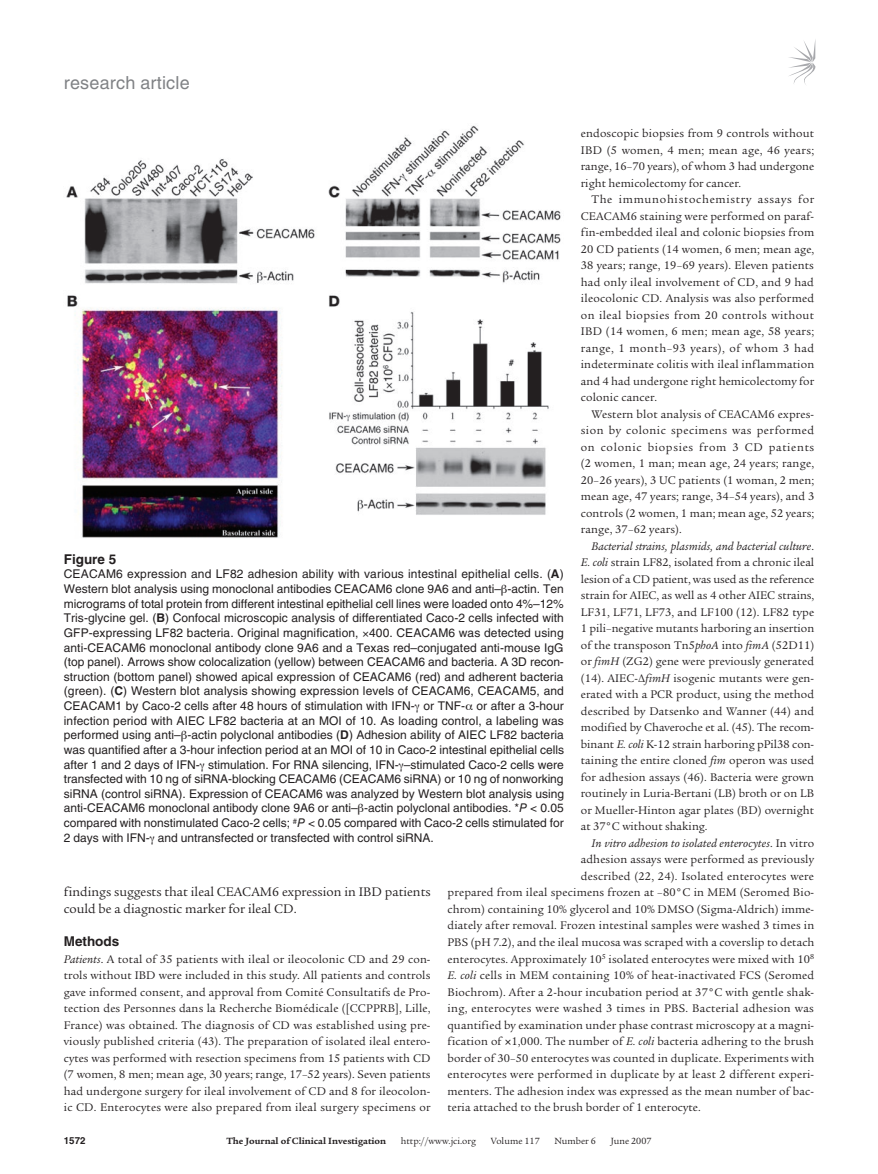
<style>
.page{position:relative;width:878px;height:1174px;background:#fff}
.page>*{position:absolute;margin:0;border:0;box-sizing:border-box;transform-origin:0 0}
.t1{font:18px "Helvetica LT Std";letter-spacing:.01em;color:#808285}
.t2{font:13.5px/16.5px "Legacy Serif Std";color:#231f20}
.t3{font:700 13.5px "Helvetica LT Std";color:#231f20}
.t4{font:12px/16.5px "Legacy Serif Std";letter-spacing:.01em;color:#231f20;text-align:justify}
.t5{font:12px/14.7px "Helvetica LT Std";color:#231f20;text-align:justify}
.t6{font:italic 12px "Legacy Serif Std";letter-spacing:.01em;color:#231f20}
.t7{font:9.75px "Legacy Serif Std";color:#231f20}
.t8{font:700 9.75px "Legacy Serif Std";color:#231f20}
.t9{font:700 9.75px "Helvetica LT Std";color:#231f20}
.s1{font-style:italic}
.s2{font-style:normal}
.s3{font-weight:700}
</style>
<div class="page">
<svg style="left:789px;top:41px;width:26px;height:44px"></svg>
<img style="left:66px;top:125px;width:495px;height:413px">
<h1 class="t1" style="left:64px;top:72px;width:127px">research article</h1>
<p class="t4" style="left:580px;top:125px;width:235px">endoscopic biopsies from 9 controls without IBD (5 women, 4 men; mean age, 46 years; range, 16–70 years), of whom 3 had undergone right hemicolectomy for cancer.</p>
<p class="t4" style="left:580px;top:191px;width:235px;text-indent:11px">The immunohistochemistry assays for CEACAM6 staining were performed on paraf&shy;fin-embedded ileal and colonic biopsies from 20 CD patients (14 women, 6 men; mean age, 38 years; range, 19–69 years). Eleven patients had only ileal involvement of CD, and 9 had ileocolonic CD. Analysis was also performed on ileal biopsies from 20 controls without IBD (14 women, 6 men; mean age, 58 years; range, 1 month–93 years), of whom 3 had indeterminate colitis with ileal inflammation and 4 had undergone right hemicolectomy for colonic cancer.</p>
<p class="t4" style="left:580px;top:406px;width:235px;text-indent:11px">Western blot analysis of CEACAM6 expres&shy;sion by colonic specimens was performed on colonic biopsies from 3 CD patients (2 women, 1 man; mean age, 24 years; range, 20–26 years), 3 UC patients (1 woman, 2 men; mean age, 47 years; range, 34–54 years), and 3 controls (2 women, 1 man; mean age, 52 years; range, 37–62 years).</p>
<p class="t4" style="left:580px;top:538px;width:235px;text-indent:11px"><span class="s1">Bacterial strains, plasmids, and bacterial culture</span>.<br><span class="s1">E. coli</span> strain LF82, isolated from a chronic ileal lesion of a CD patient, was used as the reference strain for AIEC, as well as 4 other AIEC strains, LF31, LF71, LF73, and LF100 (12). LF82 type 1 pili–negative mutants harboring an insertion of the transposon Tn5<span class="s1">phoA</span> into <span class="s1">fimA</span> (52D11) or <span class="s1">fimH</span> (ZG2) gene were previously generated (14). AIEC-Δ<span class="s1">fimH</span> isogenic mutants were gen&shy;erated with a PCR product, using the method described by Datsenko and Wanner (44) and modified by Chaveroche et al. (45). The recom&shy;binant <span class="s1">E. coli</span> K-12 strain harboring pPil38 con&shy;taining the entire cloned <span class="s1">fim</span> operon was used for adhesion assays (46). Bacteria were grown routinely in Luria-Bertani (LB) broth or on LB or Mueller-Hinton agar plates (BD) overnight at 37°C without shaking.</p>
<p class="t6" style="left:591px;top:836px;width:224px">In vitro adhesion to isolated enterocytes<span class="s2">. In vitro</span></p>
<p class="t4" style="left:581px;top:851px;width:235px">adhesion assays were performed as previously</p>
<p class="t4" style="left:581px;top:868px;width:235px">described (22, 24). Isolated enterocytes were</p>
<p class="t4" style="left:447px;top:884px;width:368px">prepared from ileal specimens frozen at –80°C in MEM (Seromed Bio-</p>
<p class="t4" style="left:447px;top:901px;width:368px">chrom) containing 10% glycerol and 10% DMSO (Sigma-Aldrich) imme-</p>
<p class="t4" style="left:447px;top:917px;width:368px">diately after removal. Frozen intestinal samples were washed 3 times in</p>
<p class="t4" style="left:447px;top:934px;width:368px">PBS (pH 7.2), and the ileal mucosa was scraped with a coverslip to detach</p>
<p class="t4" style="left:447px;top:950px;width:368px">enterocytes. Approximately 10<sup>5</sup> isolated enterocytes were mixed with 10<sup>8</sup></p>
<p class="t4" style="left:447px;top:967px;width:368px"><span class="s1">E. coli</span> cells in MEM containing 10% of heat-inactivated FCS (Seromed</p>
<p class="t4" style="left:447px;top:983px;width:368px">Biochrom). After a 2-hour incubation period at 37°C with gentle shak-</p>
<p class="t4" style="left:447px;top:1000px;width:368px">ing, enterocytes were washed 3 times in PBS. Bacterial adhesion was</p>
<p class="t4" style="left:447px;top:1016px;width:368px">quantified by examination under phase contrast microscopy at a magni-</p>
<p class="t4" style="left:447px;top:1033px;width:368px">fication of 1,000. The number of <span class="s1">E. coli</span> bacteria adhering to the brush</p>
<p class="t4" style="left:447px;top:1049px;width:368px">border of 30–50 enterocytes was counted in duplicate. Experiments with</p>
<p class="t4" style="left:447px;top:1066px;width:368px">enterocytes were performed in duplicate by at least 2 different experi-</p>
<p class="t4" style="left:447px;top:1082px;width:368px">menters. The adhesion index was expressed as the mean number of bac-</p>
<p class="t4" style="left:447px;top:1099px;width:255px">teria attached to the brush border of 1 enterocyte.</p>
<p class="t3" style="left:64px;top:551px;width:54px">Figure 5</p>
<p class="t5" style="left:64px;top:567px;width:501px">CEACAM6 expression and LF82 adhesion ability with various intestinal epithelial cells. (<span class="s3">A</span>)<br>Western blot analysis using monoclonal antibodies CEACAM6 clone 9A6 and anti– -actin. Ten micrograms of total protein from different intestinal epithelial cell lines were loaded onto 4%–12% Tris-glycine gel. (<span class="s3">B</span>) Confocal microscopic analysis of differentiated Caco-2 cells infected with GFP-expressing LF82 bacteria. Original magnification, 400. CEACAM6 was detected using anti-CEACAM6 monoclonal antibody clone 9A6 and a Texas red–conjugated anti-mouse IgG (top panel). Arrows show colocalization (yellow) between CEACAM6 and bacteria. A 3D recon&shy;struction (bottom panel) showed apical expression of CEACAM6 (red) and adherent bacteria (green). (<span class="s3">C</span>) Western blot analysis showing expression levels of CEACAM6, CEACAM5, and CEACAM1 by Caco-2 cells after 48 hours of stimulation with IFN- or TNF- or after a 3-hour infection period with AIEC LF82 bacteria at an MOI of 10. As loading control, a labeling was performed using anti– -actin polyclonal antibodies (<span class="s3">D</span>) Adhesion ability of AIEC LF82 bacteria was quantified after a 3-hour infection period at an MOI of 10 in Caco-2 intestinal epithelial cells after 1 and 2 days of IFN- stimulation. For RNA silencing, IFN- –stimulated Caco-2 cells were transfected with 10 ng of siRNA-blocking CEACAM6 (CEACAM6 siRNA) or 10 ng of nonworking siRNA (control siRNA). Expression of CEACAM6 was analyzed by Western blot analysis using anti-CEACAM6 monoclonal antibody clone 9A6 or anti– -actin polyclonal antibodies. *<span class="s1">P</span> &lt; 0.05 compared with nonstimulated Caco-2 cells; <sup>#</sup><span class="s1">P</span> &lt; 0.05 compared with Caco-2 cells stimulated for 2 days with IFN- and untransfected or transfected with control siRNA.</p>
<p class="t2" style="left:64px;top:884px;width:368px">findings suggests that ileal CEACAM6 expression in IBD patients could be a diagnostic marker for ileal CD.</p>
<p class="t3" style="left:64px;top:933px;width:57px">Methods</p>
<p class="t4" style="left:64px;top:950px;width:368px"><span class="s1">Patients</span>. A total of 35 patients with ileal or ileocolonic CD and 29 con&shy;trols without IBD were included in this study. All patients and controls gave informed consent, and approval from Comité Consultatifs de Pro&shy;tection des Personnes dans la Recherche Biomédicale ([CCPPRB], Lille, France) was obtained. The diagnosis of CD was established using pre&shy;viously published criteria (43). The preparation of isolated ileal entero&shy;cytes was performed with resection specimens from 15 patients with CD (7 women, 8 men; mean age, 30 years; range, 17–52 years). Seven patients had undergone surgery for ileal involvement of CD and 8 for ileocolon&shy;ic CD. Enterocytes were also prepared from ileal surgery specimens or</p>
<p class="t9" style="left:64px;top:1134px;width:23px">1572</p>
<p class="t8" style="left:226px;top:1135px;width:161px">The Journal of Clinical Investigation</p>
<p class="t7" style="left:401px;top:1135px;width:77px">http://www.jci.org</p>
<p class="t7" style="left:490px;top:1135px;width:50px">Volume 117</p>
<p class="t7" style="left:554px;top:1135px;width:43px">Number 6</p>
<p class="t7" style="left:610px;top:1135px;width:42px">June 2007</p>
</div>
